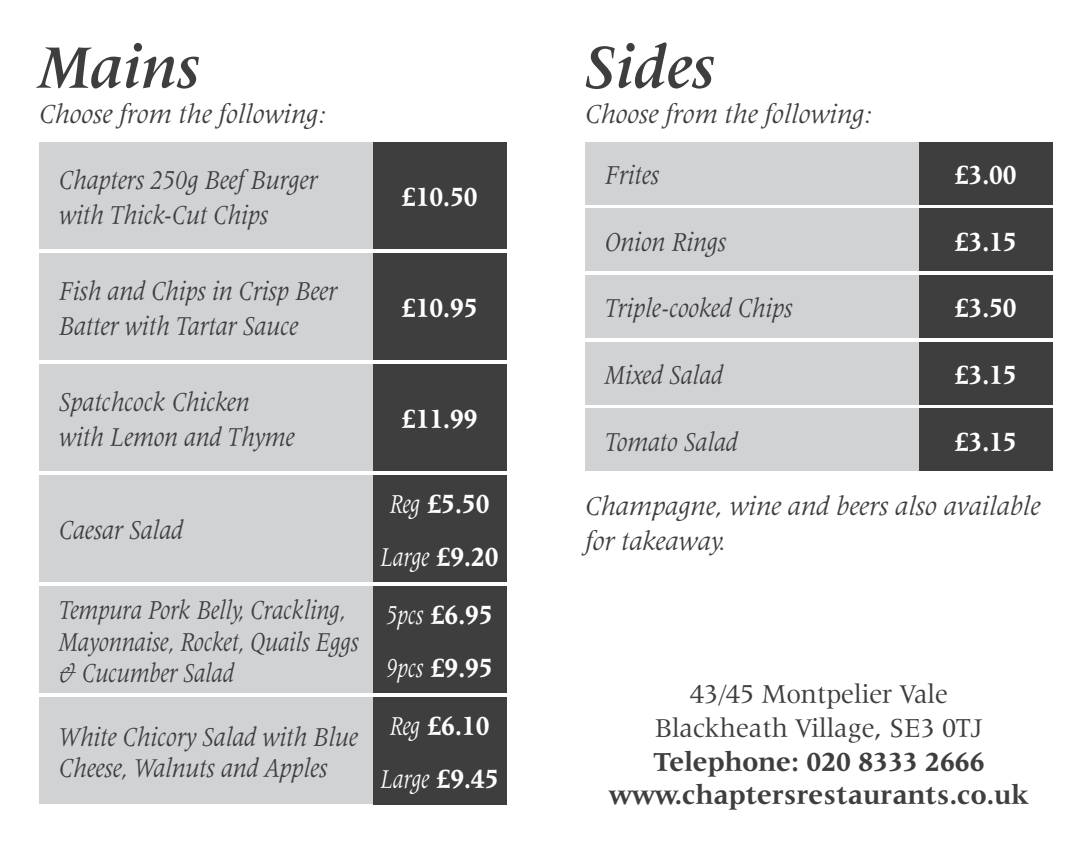
<style>
.page{position:relative;width:1092px;height:844px;background:#fff}
.page>*{position:absolute;margin:0;border:0;box-sizing:border-box;transform-origin:0 0}
.t1{font:italic 700 63px "Latin 725 BT";color:#3e3e3f;scale:.95 1}
.t2{font:italic 28px/35px "Latin 725 BT";color:#3e3e3f;scale:.9 1}
.t3{font:italic 28px "Latin 725 BT";color:#3e3e3f}
.t4{font:700 28px "Latin 725 BT";color:#fff;scale:.9 1}
.t5{font:italic 28px/31.5px "Latin 725 BT";color:#3e3e3f;scale:.85 1}
.t6{font:700 28px "Latin 725 BT";color:#3e3e3f}
.t7{font:28px "Latin 725 BT";color:#3e3e3f}
.t8{font:italic 28px "Latin 725 BT";color:#fff;scale:.8 1}
.s1{font-weight:400;font-style:italic}
.s2{font-weight:700;font-style:normal}
</style>
<div class="page">
<div style="left:40px;top:142px;width:333px;height:107px;background:#d1d2d4"></div>
<div style="left:373px;top:142px;width:133px;height:107px;background:#3e3e3f"></div>
<div style="left:585px;top:142px;width:334px;height:62px;background:#d1d2d4"></div>
<div style="left:919px;top:142px;width:133px;height:62px;background:#3e3e3f"></div>
<div style="left:585px;top:208px;width:334px;height:63px;background:#d1d2d4"></div>
<div style="left:919px;top:208px;width:133px;height:63px;background:#3e3e3f"></div>
<div style="left:585px;top:275px;width:334px;height:62px;background:#d1d2d4"></div>
<div style="left:919px;top:275px;width:133px;height:62px;background:#3e3e3f"></div>
<div style="left:585px;top:342px;width:334px;height:62px;background:#d1d2d4"></div>
<div style="left:919px;top:342px;width:133px;height:62px;background:#3e3e3f"></div>
<div style="left:585px;top:408px;width:334px;height:63px;background:#d1d2d4"></div>
<div style="left:919px;top:408px;width:133px;height:63px;background:#3e3e3f"></div>
<div style="left:40px;top:253px;width:333px;height:107px;background:#d1d2d4"></div>
<div style="left:373px;top:253px;width:133px;height:107px;background:#3e3e3f"></div>
<div style="left:40px;top:364px;width:333px;height:107px;background:#d1d2d4"></div>
<div style="left:373px;top:364px;width:133px;height:107px;background:#3e3e3f"></div>
<div style="left:40px;top:475px;width:333px;height:107px;background:#d1d2d4"></div>
<div style="left:373px;top:475px;width:133px;height:53px;background:#3e3e3f"></div>
<div style="left:373px;top:528px;width:133px;height:54px;background:#3e3e3f"></div>
<div style="left:40px;top:586px;width:333px;height:107px;background:#d1d2d4"></div>
<div style="left:373px;top:586px;width:133px;height:53px;background:#3e3e3f"></div>
<div style="left:373px;top:639px;width:133px;height:54px;background:#3e3e3f"></div>
<div style="left:40px;top:697px;width:333px;height:107px;background:#d1d2d4"></div>
<div style="left:373px;top:697px;width:133px;height:53px;background:#3e3e3f"></div>
<div style="left:373px;top:750px;width:133px;height:54px;background:#3e3e3f"></div>
<p class="t1" style="left:40px;top:32px;width:171px">Mains</p>
<p class="t1" style="left:585px;top:32px;width:139px">Sides</p>
<p class="t3" style="left:40px;top:98px;width:288px">Choose from the following:</p>
<p class="t3" style="left:585px;top:98px;width:288px">Choose from the following:</p>
<p class="t2" style="left:60px;top:162px;width:289px">Chapters 250g Beef Burger</p>
<p class="t2" style="left:60px;top:197px;width:234px">with Thick-Cut Chips</p>
<p class="t2" style="left:60px;top:273px;width:310px">Fish and Chips in Crisp Beer<br>Batter with Tartar Sauce</p>
<p class="t4" style="left:402px;top:181px;width:86px">£10.50</p>
<p class="t4" style="left:402px;top:292px;width:86px">£10.95</p>
<p class="t2" style="left:60px;top:384px;width:213px">Spatchcock Chicken</p>
<p class="t2" style="left:60px;top:419px;width:263px">with Lemon and Thyme</p>
<p class="t2" style="left:60px;top:512px;width:139px">Caesar Salad</p>
<p class="t5" style="left:60px;top:594px;width:354px">Tempura Pork Belly, Crackling,<br>Mayonnaise, Rocket, Quails Eggs</p>
<p class="t5" style="left:60px;top:657px;width:207px">&amp; Cucumber Salad</p>
<p class="t4" style="left:402px;top:403px;width:86px">£11.99</p>
<p class="t4" style="left:390px;top:487px;width:112px"><span class="s1">Reg</span> £5.50</p>
<p class="t8" style="left:381px;top:541px;width:148px">Large <span class="s2">£9.20</span></p>
<p class="t4" style="left:387px;top:598px;width:119px"><span class="s1">5pcs</span> £6.95</p>
<p class="t4" style="left:387px;top:651px;width:119px"><span class="s1">9pcs</span> £9.95</p>
<p class="t2" style="left:60px;top:720px;width:333px;line-height:31.5px">White Chicory Salad with Blue<br>Cheese, Walnuts and Apples</p>
<p class="t4" style="left:390px;top:709px;width:112px"><span class="s1">Reg</span> £6.10</p>
<p class="t8" style="left:381px;top:763px;width:148px">Large <span class="s2">£9.45</span></p>
<p class="t2" style="left:605px;top:157px;width:62px">Frites</p>
<p class="t4" style="left:954px;top:159px;width:70px">£3.00</p>
<p class="t2" style="left:605px;top:224px;width:136px">Onion Rings</p>
<p class="t4" style="left:954px;top:225px;width:70px">£3.15</p>
<p class="t2" style="left:605px;top:290px;width:210px">Triple-cooked Chips</p>
<p class="t4" style="left:954px;top:292px;width:70px">£3.50</p>
<p class="t2" style="left:605px;top:357px;width:133px">Mixed Salad</p>
<p class="t4" style="left:954px;top:358px;width:70px">£3.15</p>
<p class="t2" style="left:605px;top:424px;width:149px">Tomato Salad</p>
<p class="t4" style="left:954px;top:425px;width:70px">£3.15</p>
<p class="t3" style="left:585px;top:490px;width:457px">Champagne, wine and beers also available</p>
<p class="t3" style="left:585px;top:525px;width:142px">for takeaway.</p>
<p class="t7" style="left:690px;top:678px;width:259px">43/45 Montpelier Vale</p>
<p class="t7" style="left:654px;top:712px;width:330px">Blackheath Village, SE3 0TJ</p>
<p class="t6" style="left:653px;top:745px;width:332px">Telephone: 020 8333 2666</p>
<p class="t6" style="left:609px;top:778px;width:421px">www.chaptersrestaurants.co.uk</p>
</div>
